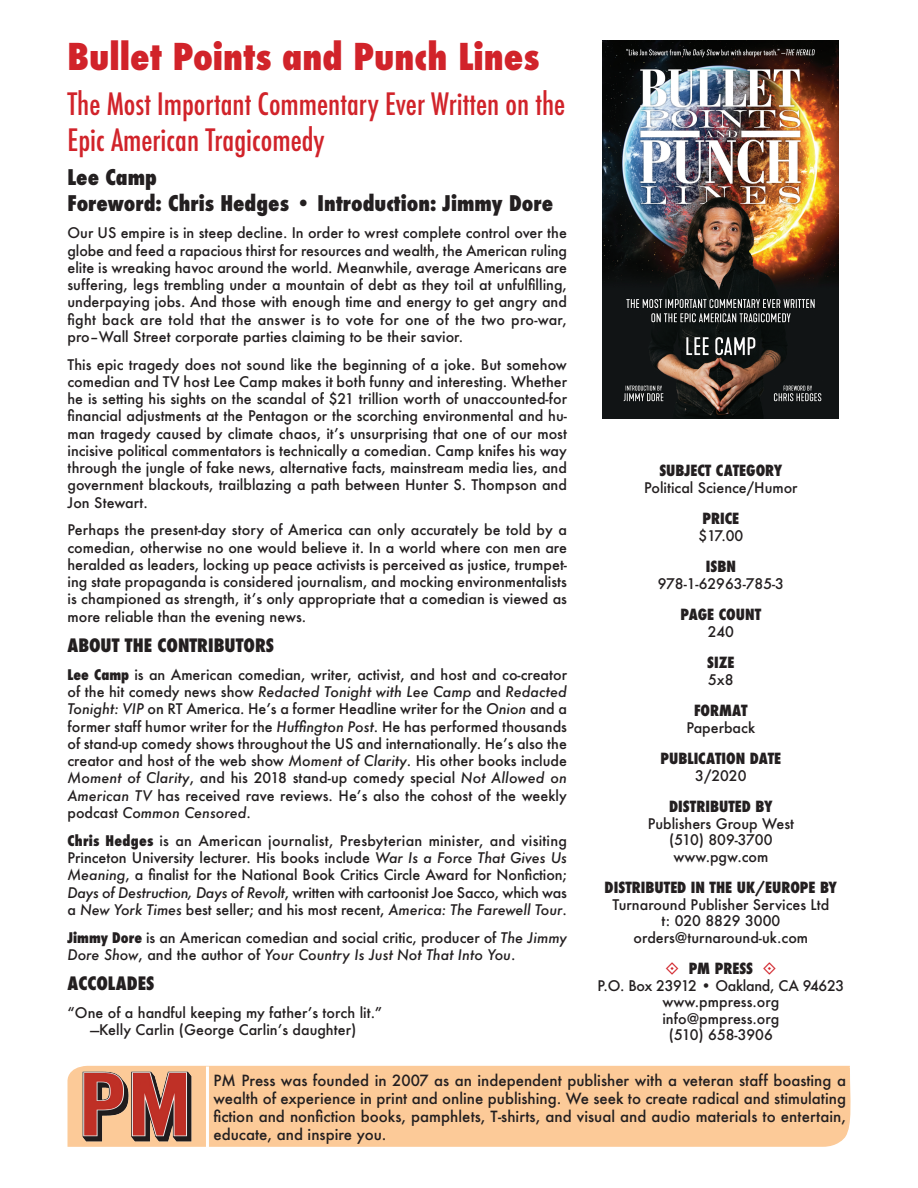
<style>
.page{position:relative;width:918px;height:1188px;background:#fff}
.page>*{position:absolute;margin:0;border:0;box-sizing:border-box;transform-origin:0 0}
.t1{font:800 condensed 36px "Futura";color:#d1232a}
.t2{font:500 condensed 30px/36px "Futura";color:#d1232a}
.t3{font:800 condensed 21px/25.2px "Futura";color:#231f20}
.t4{font:800 condensed 18px "Futura";color:#231f20}
.t5{font:500 15px/18px "Futura";color:#231f20;text-align:justify}
.t6{font:800 condensed 15px "Futura";color:#231f20}
.t7{font:500 14.25px/17.2px "Futura";color:#231f20;text-align:justify}
.s1{font-weight:800;font-stretch:condensed}
.s2{font-style:italic}
</style>
<div class="page">
<div style="left:67px;top:1065px;width:784px;height:82px;background:#fcca98"></div>
<hr style="left:206px;top:1066px;width:3px;height:82px;background:#fff">
<img style="left:70px;top:1066px;width:133px;height:81px">
<img style="left:603px;top:40px;width:236px;height:378px">
<h1 class="t1" style="left:68px;top:32px;width:473px">Bullet Points and Punch Lines</h1>
<h2 class="t2" style="left:68px;top:86px;width:499px">The Most Important Commentary Ever Written on the<br>Epic American Tragicomedy</h2>
<h3 class="t3" style="left:68px;top:165px;width:487px">Lee Camp<br>Foreword: Chris Hedges • Introduction: Jimmy Dore</h3>
<p class="t7" style="left:68px;top:224px;width:501px">Our US empire is in steep decline. In order to wrest complete control over the globe and feed a rapacious thirst for resources and wealth, the American ruling elite is wreaking havoc around the world. Meanwhile, average Americans are suffering, legs trembling under a mountain of debt as they toil at unfulfilling, underpaying jobs. And those with enough time and energy to get angry and fight back are told that the answer is to vote for one of the two pro-war, pro–Wall Street corporate parties claiming to be their savior.</p>
<p class="t7" style="left:68px;top:356px;width:501px">This epic tragedy does not sound like the beginning of a joke. But somehow comedian and TV host Lee Camp makes it both funny and interesting. Whether he is setting his sights on the scandal of $21 trillion worth of unaccounted-for financial adjustments at the Pentagon or the scorching environmental and hu&shy;man tragedy caused by climate chaos, it’s unsurprising that one of our most incisive political commentators is technically a comedian. Camp knifes his way through the jungle of fake news, alternative facts, mainstream media lies, and government blackouts, trailblazing a path between Hunter S. Thompson and Jon Stewart.</p>
<p class="t7" style="left:68px;top:521px;width:501px">Perhaps the present-day story of America can only accurately be told by a comedian, otherwise no one would believe it. In a world where con men are heralded as leaders, locking up peace activists is perceived as justice, trumpet&shy;ing state propaganda is considered journalism, and mocking environmentalists is championed as strength, it’s only appropriate that a comedian is viewed as more reliable than the evening news.</p>
<p class="t4" style="left:68px;top:633px;width:208px">ABOUT THE CONTRIBUTORS</p>
<p class="t7" style="left:68px;top:666px;width:501px"><span class="s1">Lee Camp</span> is an American comedian, writer, activist, and host and co-creator of the hit comedy news show <span class="s2">Redacted Tonight with Lee Camp</span> and <span class="s2">Redacted Tonight: VIP</span> on RT America. He’s a former Headline writer for the <span class="s2">Onion</span> and a former staff humor writer for the <span class="s2">Huffington Post</span>. He has performed thousands of stand-up comedy shows throughout the US and internationally. He’s also the creator and host of the web show <span class="s2">Moment of Clarity</span>. His other books include <span class="s2">Moment of Clarity</span>, and his 2018 stand-up comedy special <span class="s2">Not Allowed on American TV</span> has received rave reviews. He’s also the cohost of the weekly podcast <span class="s2">Common Censored</span>.</p>
<p class="t7" style="left:68px;top:832px;width:501px"><span class="s1">Chris Hedges</span> is an American journalist, Presbyterian minister, and visiting Princeton University lecturer. His books include <span class="s2">War Is a Force That Gives Us Meaning</span>, a finalist for the National Book Critics Circle Award for Nonfiction; <span class="s2">Days of Destruction, Days of Revolt</span>, written with cartoonist Joe Sacco, which was a <span class="s2">New York Times</span> best seller; and his most recent, <span class="s2">America: The Farewell Tour</span>.</p>
<p class="t7" style="left:68px;top:928px;width:501px"><span class="s1">Jimmy Dore</span> is an American comedian and social critic, producer of <span class="s2">The Jimmy<br>Dore Show</span>, and the author of <span class="s2">Your Country Is Just Not That Into You</span>.</p>
<p class="t4" style="left:68px;top:971px;width:88px">ACCOLADES</p>
<p class="t7" style="left:68px;top:1004px;width:316px;text-align:center">“One of a handful keeping my father’s torch lit.” —Kelly Carlin (George Carlin’s daughter)</p>
<p class="t6" style="left:659px;top:460px;width:125px">SUBJECT CATEGORY</p>
<p class="t7" style="left:644px;top:478px;width:155px">Political Science/Humor</p>
<p class="t6" style="left:703px;top:508px;width:38px">PRICE</p>
<p class="t7" style="left:698px;top:526px;width:47px">$17.00</p>
<p class="t6" style="left:706px;top:556px;width:32px">ISBN</p>
<p class="t7" style="left:658px;top:574px;width:128px">978-1-62963-785-3</p>
<p class="t6" style="left:681px;top:604px;width:82px">PAGE COUNT</p>
<p class="t7" style="left:708px;top:622px;width:28px">240</p>
<p class="t6" style="left:707px;top:652px;width:29px">SIZE</p>
<p class="t7" style="left:708px;top:670px;width:27px">5x8</p>
<p class="t6" style="left:694px;top:700px;width:55px">FORMAT</p>
<p class="t7" style="left:686px;top:718px;width:70px">Paperback</p>
<p class="t6" style="left:661px;top:748px;width:122px">PUBLICATION DATE</p>
<p class="t7" style="left:695px;top:766px;width:53px">3/2020</p>
<p class="t6" style="left:669px;top:796px;width:105px">DISTRIBUTED BY</p>
<p class="t7" style="left:648px;top:815px;width:148px;line-height:16.5px;text-align:center">Publishers Group West (510) 809-3700 www.pgw.com</p>
<p class="t6" style="left:605px;top:877px;width:234px">DISTRIBUTED IN THE UK/EUROPE BY</p>
<p class="t7" style="left:612px;top:896px;width:219px;line-height:16.5px;text-align:center">Turnaround Publisher Services Ltd t: 020 8829 3000 orders@turnaround-uk.com</p>
<p class="t6" style="left:689px;top:958px;width:66px">PM PRESS</p>
<p class="t7" style="left:597px;top:977px;width:248px;line-height:16.5px;text-align:center">P.O. Box 23912 • Oakland, CA 94623 www.pmpress.org<br>info@pmpress.org<br>(510) 658-3906</p>
<p class="t5" style="left:213px;top:1071px;width:634px">PM Press was founded in 2007 as an independent publisher with a veteran staff boasting a wealth of experience in print and online publishing. We seek to create radical and stimulating fiction and nonfiction books, pamphlets, T-shirts, and visual and audio materials to entertain, educate, and inspire you.</p>
</div>
